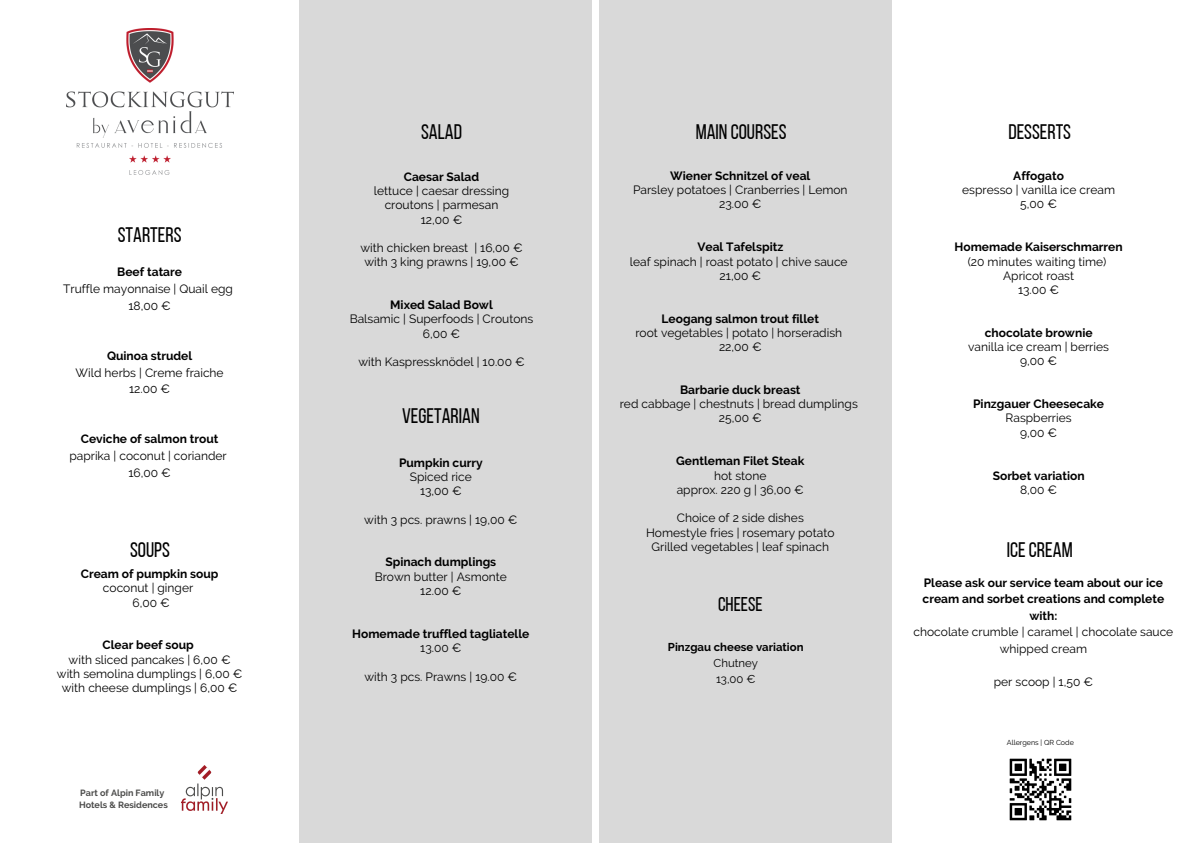
<style>
.page{position:relative;width:1191px;height:843px;background:#fff}
.page>*{position:absolute;margin:0;border:0;box-sizing:border-box;transform-origin:0 0}
.t1{font:21px "Bebas Neue";color:#000}
.t2{font:19.9px "Bebas Neue";color:#000}
.t3{font:12px "Raleway";color:#000}
.t4{font:700 12px/16.5px "Raleway";color:#000;text-align:center}
.t5{font:700 11.4px "Raleway";color:#000}
.t6{font:11.4px "Raleway";color:#000}
.t7{font:700 9px "Raleway";color:#4c4c4b}
.t8{font:7.2px "Raleway";color:#000}
</style>
<div class="page">
<div style="left:299px;top:0;width:293px;height:842px;background:#d9d9d9"></div>
<div style="left:600px;top:0;width:291px;height:842px;background:#d9d9d9"></div>
<img style="left:181px;top:765px;width:46px;height:47px">
<img style="left:66px;top:29px;width:168px;height:146px">
<img style="left:1009px;top:758px;width:63px;height:63px">
<p class="t1" style="left:421px;top:123px;width:42px">SALAD</p>
<p class="t1" style="left:1008px;top:123px;width:64px">DESSERTS</p>
<p class="t4" style="left:1013px;top:167px;width:52px">Affogato</p>
<p class="t3" style="left:962px;top:183px;width:154px">espresso | vanilla ice cream</p>
<p class="t3" style="left:1020px;top:197px;width:38px">5,00 €</p>
<p class="t4" style="left:954px;top:239px;width:170px">Homemade Kaiserschmarren</p>
<p class="t3" style="left:967px;top:254px;width:140px">(20 minutes waiting time)</p>
<p class="t3" style="left:1003px;top:268px;width:72px">Apricot roast</p>
<p class="t3" style="left:1017px;top:283px;width:43px">13.00 €</p>
<p class="t4" style="left:984px;top:324px;width:109px">chocolate brownie</p>
<p class="t3" style="left:968px;top:340px;width:142px">vanilla ice cream | berries</p>
<p class="t3" style="left:1019px;top:354px;width:39px">9,00 €</p>
<p class="t4" style="left:973px;top:395px;width:132px">Pinzgauer Cheesecake</p>
<p class="t3" style="left:1005px;top:411px;width:68px">Raspberries</p>
<p class="t3" style="left:1019px;top:425px;width:39px">9,00 €</p>
<p class="t4" style="left:992px;top:467px;width:93px">Sorbet variation</p>
<p class="t3" style="left:1019px;top:482px;width:39px">8,00 €</p>
<p class="t1" style="left:695px;top:123px;width:92px">MAIN COURSES</p>
<p class="t4" style="left:670px;top:167px;width:142px">Wiener Schnitzel of veal</p>
<p class="t3" style="left:633px;top:183px;width:216px">Parsley potatoes | Cranberries | Lemon</p>
<p class="t3" style="left:719px;top:197px;width:44px">23.00 €</p>
<p class="t4" style="left:697px;top:239px;width:87px">Veal Tafelspitz</p>
<p class="t3" style="left:630px;top:254px;width:219px">leaf spinach | roast potato | chive sauce</p>
<p class="t3" style="left:719px;top:268px;width:43px">21,00 €</p>
<p class="t4" style="left:661px;top:310px;width:159px">Leogang salmon trout fillet</p>
<p class="t3" style="left:635px;top:325px;width:208px">root vegetables | potato | horseradish</p>
<p class="t3" style="left:719px;top:340px;width:44px">22,00 €</p>
<p class="t4" style="left:680px;top:381px;width:122px">Barbarie duck breast</p>
<p class="t3" style="left:619px;top:397px;width:239px">red cabbage | chestnuts | bread dumplings</p>
<p class="t3" style="left:718px;top:411px;width:44px">25,00 €</p>
<p class="t4" style="left:676px;top:452px;width:130px">Gentleman Filet Steak</p>
<p class="t3" style="left:714px;top:468px;width:54px">hot stone</p>
<p class="t3" style="left:676px;top:482px;width:129px">approx. 220 g | 36,00 €</p>
<p class="t3" style="left:676px;top:511px;width:129px">Choice of 2 side dishes</p>
<p class="t3" style="left:646px;top:525px;width:190px">Homestyle fries | rosemary potato</p>
<p class="t3" style="left:651px;top:539px;width:179px">Grilled vegetables | leaf spinach</p>
<p class="t4" style="left:404px;top:168px;width:77px">Caesar Salad</p>
<p class="t3" style="left:374px;top:184px;width:137px">lettuce | caesar dressing</p>
<p class="t3" style="left:384px;top:198px;width:115px">croutons | parmesan</p>
<p class="t3" style="left:421px;top:212px;width:43px">12,00 €</p>
<p class="t3" style="left:360px;top:241px;width:164px">with chicken breast | 16,00 €</p>
<p class="t3" style="left:364px;top:255px;width:156px">with 3 king prawns | 19,00 €</p>
<p class="t4" style="left:390px;top:296px;width:104px">Mixed Salad Bowl</p>
<p class="t3" style="left:349px;top:312px;width:185px">Balsamic | Superfoods | Croutons</p>
<p class="t3" style="left:423px;top:326px;width:39px">6,00 €</p>
<p class="t3" style="left:358px;top:355px;width:168px">with Kaspressknödel | 10.00 €</p>
<p class="t1" style="left:118px;top:227px;width:65px">STARTERS</p>
<p class="t4" style="left:117px;top:264px;width:66px">Beef tatare</p>
<p class="t3" style="left:63px;top:282px;width:171px">Truffle mayonnaise | Quail egg</p>
<p class="t3" style="left:128px;top:298px;width:44px">18,00 €</p>
<p class="t4" style="left:107px;top:347px;width:87px">Quinoa strudel</p>
<p class="t3" style="left:76px;top:365px;width:149px">Wild herbs | Creme fraiche</p>
<p class="t3" style="left:129px;top:382px;width:43px">12.00 €</p>
<p class="t1" style="left:402px;top:407px;width:79px">VEGETARIAN</p>
<p class="t4" style="left:399px;top:454px;width:85px">Pumpkin curry</p>
<p class="t3" style="left:410px;top:469px;width:63px">Spiced rice</p>
<p class="t3" style="left:420px;top:483px;width:43px">13,00 €</p>
<p class="t3" style="left:364px;top:512px;width:155px">with 3 pcs. prawns | 19,00 €</p>
<p class="t4" style="left:385px;top:554px;width:112px">Spinach dumplings</p>
<p class="t3" style="left:375px;top:569px;width:134px">Brown butter | Asmonte</p>
<p class="t3" style="left:420px;top:583px;width:43px">12.00 €</p>
<p class="t4" style="left:352px;top:625px;width:179px">Homemade truffled tagliatelle</p>
<p class="t3" style="left:420px;top:640px;width:43px">13.00 €</p>
<p class="t3" style="left:364px;top:670px;width:154px">with 3 pcs. Prawns | 19.00 €</p>
<p class="t4" style="left:81px;top:430px;width:139px">Ceviche of salmon trout</p>
<p class="t3" style="left:69px;top:448px;width:159px">paprika | coconut | coriander</p>
<p class="t3" style="left:128px;top:465px;width:44px">16,00 €</p>
<p class="t1" style="left:130px;top:541px;width:41px">SOUPS</p>
<p class="t1" style="left:1006px;top:541px;width:67px">ICE CREAM</p>
<p class="t4" style="left:922px;top:574px;width:243px">Please ask our service team about our ice cream and sorbet creations and complete with:</p>
<p class="t3" style="left:913px;top:625px;width:261px">chocolate crumble | caramel | chocolate sauce</p>
<p class="t3" style="left:999px;top:641px;width:89px">whipped cream</p>
<p class="t3" style="left:993px;top:674px;width:101px">per scoop | 1,50 €</p>
<p class="t4" style="left:81px;top:565px;width:139px">Cream of pumpkin soup</p>
<p class="t3" style="left:103px;top:581px;width:92px">coconut | ginger</p>
<p class="t3" style="left:132px;top:595px;width:39px">6,00 €</p>
<p class="t4" style="left:103px;top:636px;width:93px">Clear beef soup</p>
<p class="t3" style="left:69px;top:652px;width:163px">with sliced pancakes | 6,00 €</p>
<p class="t3" style="left:57px;top:666px;width:187px">with semolina dumplings | 6,00 €</p>
<p class="t3" style="left:62px;top:680px;width:177px">with cheese dumplings | 6,00 €</p>
<p class="t2" style="left:718px;top:596px;width:46px">CHEESE</p>
<p class="t5" style="left:668px;top:640px;width:137px">Pinzgau cheese variation</p>
<p class="t6" style="left:713px;top:656px;width:46px">Chutney</p>
<p class="t6" style="left:716px;top:671px;width:41px">13,00 €</p>
<p class="t7" style="left:80px;top:787px;width:86px">Part of Alpin Family</p>
<p class="t7" style="left:79px;top:799px;width:90px">Hotels &amp; Residences</p>
<p class="t8" style="left:1006px;top:737px;width:68px">Allergens | QR Code</p>
</div>
